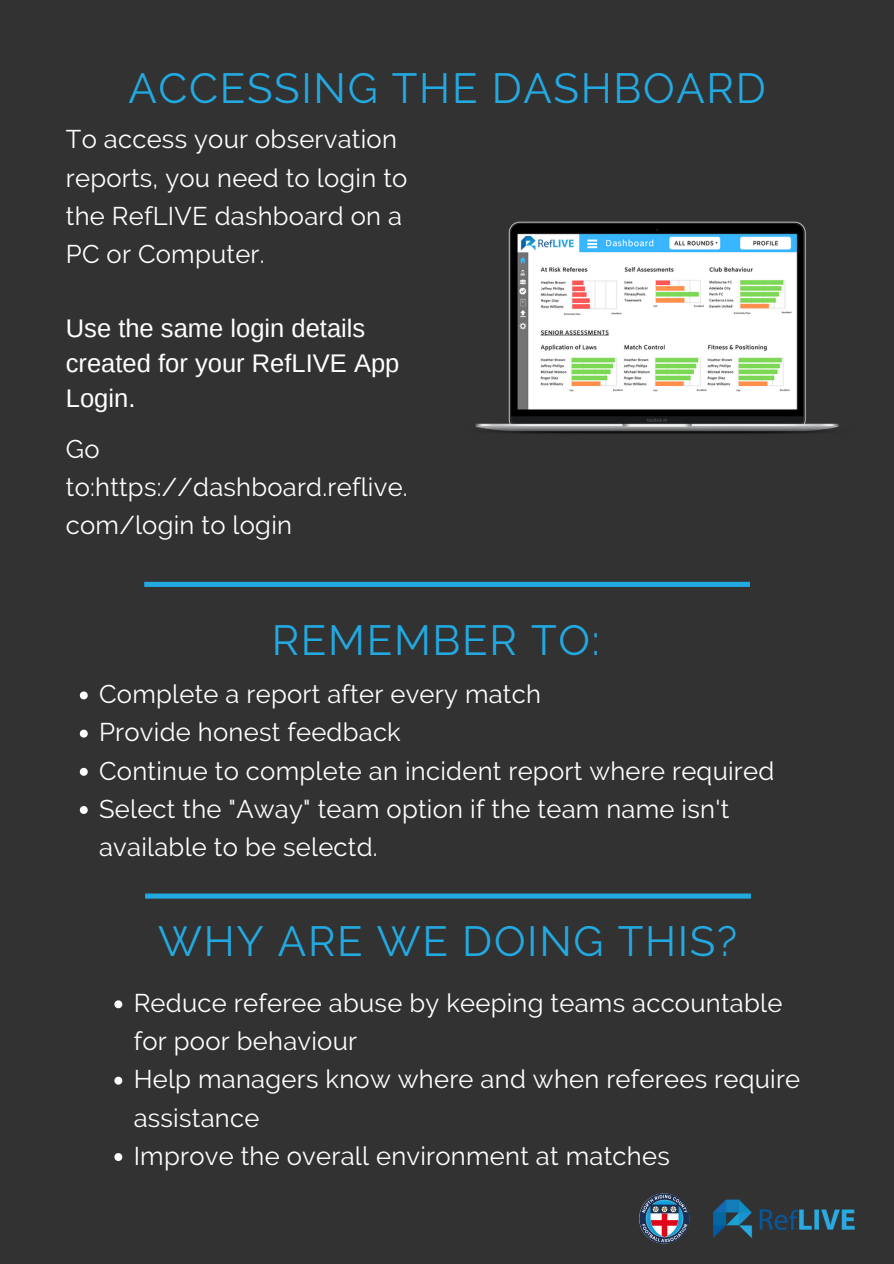
<style>
.page{position:relative;width:894px;height:1264px;background:#fff}
.page>*{position:absolute;margin:0;border:0;box-sizing:border-box;transform-origin:0 0}
.t1{font:42px "Raleway";letter-spacing:.04em;color:#23a9e1}
.t2{font:25.5px/38.1px "Raleway";letter-spacing:.01em;color:#fff}
.t3{font:25.5px/35px "Arimo";color:#fff}
</style>
<div class="page">
<div style="left:0;top:0;width:893px;height:1263px;background:#323232"></div>
<img style="left:713px;top:1199px;width:142px;height:39px">
<img style="left:639px;top:1193px;width:50px;height:50px;border-radius:50%">
<svg style="left:144px;top:582px;width:605px;height:5px;background:#23a6dd"></svg>
<svg style="left:80px;top:691px;width:8px;height:8px"></svg>
<svg style="left:80px;top:729px;width:8px;height:8px"></svg>
<svg style="left:80px;top:767px;width:8px;height:8px"></svg>
<svg style="left:80px;top:806px;width:8px;height:8px"></svg>
<img style="left:475px;top:221px;width:364px;height:213px">
<svg style="left:145px;top:893px;width:605px;height:5px;background:#249cce"></svg>
<svg style="left:114px;top:1000px;width:8px;height:8px"></svg>
<svg style="left:114px;top:1076px;width:8px;height:8px"></svg>
<svg style="left:114px;top:1153px;width:8px;height:7px"></svg>
<h1 class="t1" style="left:128px;top:64px;width:638px">ACCESSING THE DASHBOARD</h1>
<p class="t2" style="left:66px;top:120px;width:343px">To access your observation reports, you need to login to the RefLIVE dashboard on a<br>PC or Computer.</p>
<p class="t3" style="left:66px;top:311px;width:335px">Use the same login details created for your RefLIVE App<br>Login.</p>
<p class="t2" style="left:66px;top:429px;width:343px">Go to:https://dashboard.reflive. com/login to login</p>
<h1 class="t1" style="left:271px;top:615px;width:329px">REMEMBER TO:</h1>
<p class="t2" style="left:99px;top:675px;width:676px">Complete a report after every match<br>Provide honest feedback<br>Continue to complete an incident report where required Select the "Away" team option if the team name isn't available to be selectd.</p>
<h1 class="t1" style="left:158px;top:916px;width:580px">WHY ARE WE DOING THIS?</h1>
<p class="t2" style="left:134px;top:983px;width:668px">Reduce referee abuse by keeping teams accountable for poor behaviour<br>Help managers know where and when referees require assistance<br>Improve the overall environment at matches</p>
</div>
